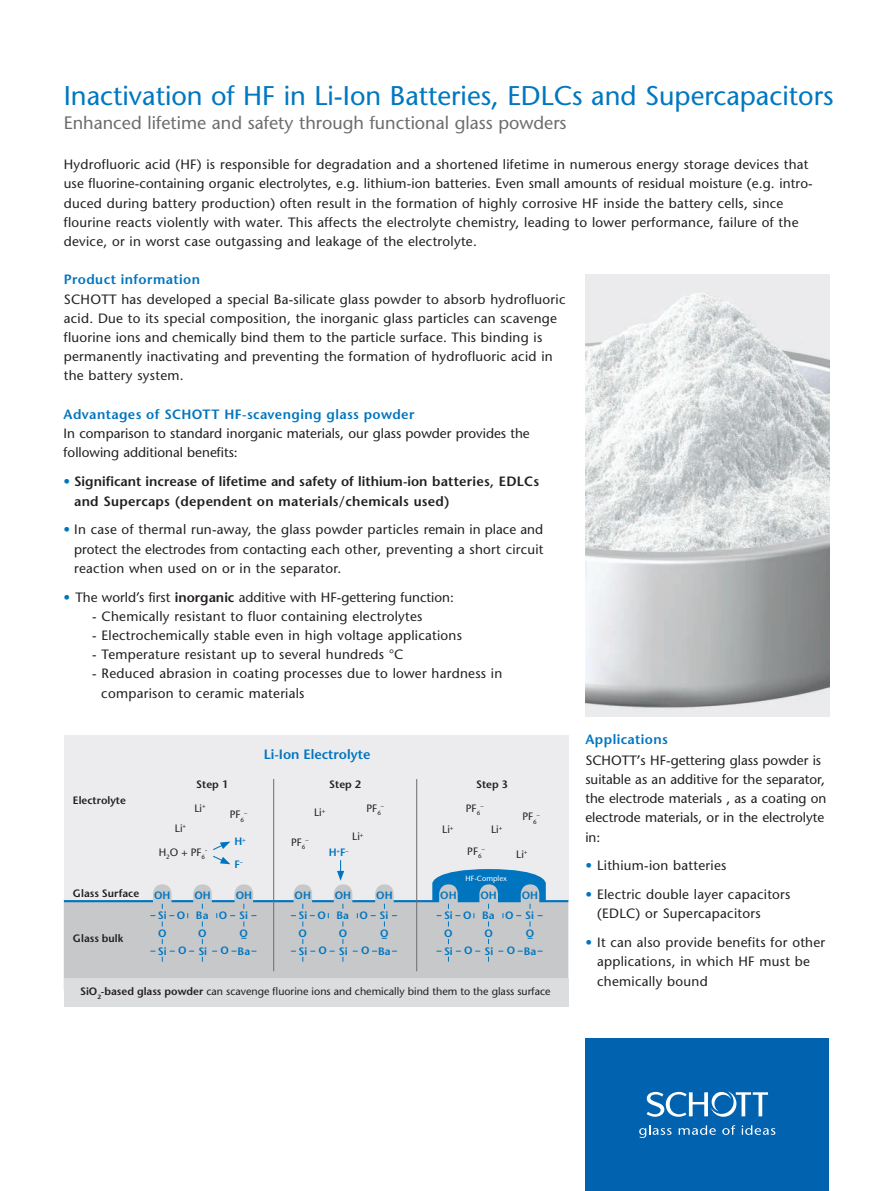
<style>
.page{position:relative;width:893px;height:1191px;background:#fff}
.page>*{position:absolute;margin:0;border:0;box-sizing:border-box;transform-origin:0 0}
.t1{font:500 27px "Stone Sans Std";color:#0077c0}
.t2{font:500 18px "Stone Sans Std";color:#6c6d70}
.t3{font:500 13.5px/19.2px "Stone Sans Std";letter-spacing:.02em;color:#231f20}
.t4{font:500 13.5px/19.2px "Stone Sans Std";color:#231f20}
.t5{font:600 13.5px/19.2px "Stone Sans Std";letter-spacing:.02em;color:#231f20}
.t6{font:600 13.5px "Stone Sans Std";letter-spacing:.03em;color:#0075bf}
.t7{font:600 13.5px "Stone Sans Std";color:#0075bf}
.t8{font:500 10.65px "Stone Sans Std";color:#231f20}
.t9{font:600 10.65px/22.5px "Stone Sans Std";color:#0075bf}
.t10{font:600 10.65px "Stone Sans Std";color:#231f20}
.t11{font:500 7.5px "Stone Sans Std";color:#fff}
.t12{font:500 6.3px "Stone Sans Std";color:#231f20}
.s1{font-weight:500;color:#0075bf}
.s2{color:#0075bf}
.s3{font-weight:600}
</style>
<div class="page">
<div style="left:585px;top:1038px;width:244px;height:153px;background:#0162b0"></div>
<svg style="left:639px;top:1125px;width:33px;height:13px"></svg>
<svg style="left:679px;top:1125px;width:37px;height:9px"></svg>
<svg style="left:722px;top:1125px;width:13px;height:9px"></svg>
<svg style="left:742px;top:1125px;width:33px;height:9px"></svg>
<svg style="left:647px;top:1091px;width:121px;height:25px"></svg>
<img style="left:585px;top:275px;width:244px;height:441px">
<div style="left:64px;top:902px;width:504px;height:76px;background:#c7c8ca"></div>
<div style="left:64px;top:735px;width:504px;height:166px;background:#ececee"></div>
<hr style="left:64px;top:900px;width:504px;height:2px;background:#0075bf">
<div style="left:64px;top:978px;width:504px;height:29px;background:#dcdddf"></div>
<svg style="left:213px;top:841px;width:17px;height:23px"></svg>
<svg style="left:153px;top:884px;width:19px;height:24px"></svg>
<svg style="left:187px;top:884px;width:30px;height:42px"></svg>
<svg style="left:235px;top:884px;width:18px;height:24px"></svg>
<hr style="left:273px;top:779px;width:1px;height:192px;background:#6c6d70">
<hr style="left:416px;top:779px;width:1px;height:192px;background:#6c6d70">
<svg style="left:294px;top:884px;width:18px;height:24px"></svg>
<svg style="left:328px;top:860px;width:30px;height:66px"></svg>
<svg style="left:375px;top:884px;width:19px;height:24px"></svg>
<svg style="left:432px;top:869px;width:114px;height:57px;background:#79a8c7"></svg>
<h1 class="t1" style="left:64px;top:79px;width:771px">Inactivation of HF in Li-Ion Batteries, EDLCs and Supercapacitors</h1>
<h2 class="t2" style="left:64px;top:112px;width:504px">Enhanced lifetime and safety through functional glass powders</h2>
<p class="t3" style="left:64px;top:155px;width:750px">Hydrofluoric acid (HF) is responsible for degradation and a shortened lifetime in numerous energy storage devices that use fluorine-containing organic electrolytes, e.g. lithium-ion batteries. Even small amounts of residual moisture (e.g. intro&shy;duced during battery production) often result in the formation of highly corrosive HF inside the battery cells, since flourine reacts violently with water. This affects the electrolyte chemistry, leading to lower performance, failure of the device, or in worst case outgassing and leakage of the electrolyte.</p>
<p class="t6" style="left:64px;top:271px;width:138px">Product information</p>
<p class="t3" style="left:64px;top:289px;width:503px">SCHOTT has developed a special Ba-silicate glass powder to absorb hydrofluoric acid. Due to its special composition, the inorganic glass particles can scavenge fluorine ions and chemically bind them to the particle surface. This binding is permanently inactivating and preventing the formation of hydrofluoric acid in the battery system.</p>
<p class="t6" style="left:64px;top:406px;width:352px">Advantages of SCHOTT HF-scavenging glass powder</p>
<p class="t4" style="left:64px;top:424px;width:468px">In comparison to standard inorganic materials, our glass powder provides the following additional benefits:</p>
<p class="t5" style="left:74px;top:472px;width:467px;text-indent:-11px"><span class="s1">•</span> Significant increase of lifetime and safety of lithium-ion batteries, EDLCs and Supercaps (dependent on materials/chemicals used)</p>
<p class="t3" style="left:74px;top:520px;width:471px;text-align:justify;text-indent:-11px"><span class="s2">•</span> In case of thermal run-away, the glass powder particles remain in place and protect the electrodes from contacting each other, preventing a short circuit reaction when used on or in the separator.</p>
<p class="t4" style="left:64px;top:587px;width:392px"><span class="s2">•</span> The world’s first <span class="s3">inorganic</span> additive with HF-gettering function:</p>
<p class="t3" style="left:92px;top:606px;width:332px">- Chemically resistant to fluor containing electrolytes</p>
<p class="t3" style="left:92px;top:625px;width:371px">- Electrochemically stable even in high voltage applications</p>
<p class="t3" style="left:92px;top:645px;width:313px">- Temperature resistant up to several hundreds °C</p>
<p class="t3" style="left:101px;top:664px;width:402px;text-indent:-9px">- Reduced abrasion in coating processes due to lower hardness in comparison to ceramic materials</p>
<p class="t7" style="left:264px;top:746px;width:108px">Li-Ion Electrolyte</p>
<p class="t10" style="left:73px;top:794px;width:55px">Electrolyte</p>
<p class="t10" style="left:73px;top:887px;width:68px">Glass Surface</p>
<p class="t10" style="left:73px;top:932px;width:52px">Glass bulk</p>
<p class="t10" style="left:196px;top:778px;width:33px">Step 1</p>
<p class="t10" style="left:329px;top:778px;width:33px">Step 2</p>
<p class="t10" style="left:476px;top:778px;width:33px">Step 3</p>
<p class="t8" style="left:175px;top:821px;width:13px">Li<sup>+</sup></p>
<p class="t8" style="left:194px;top:802px;width:13px">Li<sup>+</sup></p>
<p class="t8" style="left:159px;top:845px;width:48px">H<sub>2</sub>O + PF<sub>6</sub></p>
<p class="t12" style="left:205px;top:846px;width:4px">-</p>
<p class="t8" style="left:230px;top:808px;width:16px">PF<sub>6</sub></p>
<p class="t9" style="left:234px;top:830px;width:13px">H<sup>+<br></sup>F<sup>–</sup></p>
<p class="t8" style="left:314px;top:806px;width:13px">Li<sup>+</sup></p>
<p class="t8" style="left:366px;top:802px;width:16px">PF<sub>6</sub></p>
<p class="t12" style="left:381px;top:802px;width:5px">–</p>
<p class="t8" style="left:291px;top:835px;width:16px">PF<sub>6</sub></p>
<p class="t12" style="left:306px;top:836px;width:5px">–</p>
<p class="t8" style="left:352px;top:830px;width:13px">Li<sup>+</sup></p>
<p class="t9" style="left:329px;top:841px;width:22px">H<sup>+</sup>F<sup>–</sup></p>
<p class="t8" style="left:442px;top:823px;width:13px">Li<sup>+</sup></p>
<p class="t8" style="left:466px;top:802px;width:16px">PF<sub>6</sub></p>
<p class="t12" style="left:480px;top:802px;width:5px">–</p>
<p class="t8" style="left:467px;top:844px;width:16px">PF<sub>6</sub></p>
<p class="t12" style="left:482px;top:845px;width:5px">–</p>
<p class="t8" style="left:491px;top:823px;width:13px">Li<sup>+</sup></p>
<p class="t11" style="left:466px;top:873px;width:43px">HF-Complex</p>
<p class="t8" style="left:522px;top:810px;width:16px">PF<sub>6</sub></p>
<p class="t12" style="left:537px;top:810px;width:5px">–</p>
<p class="t8" style="left:516px;top:847px;width:13px">Li<sup>+</sup></p>
<p class="t9" style="left:154px;top:883px;width:18px">OH</p>
<p class="t9" style="left:194px;top:883px;width:18px">OH</p>
<p class="t9" style="left:236px;top:883px;width:18px">OH</p>
<p class="t9" style="left:158px;top:904px;width:10px">Si</p>
<p class="t9" style="left:239px;top:904px;width:10px">Si</p>
<p class="t9" style="left:158px;top:939px;width:10px">Si</p>
<p class="t9" style="left:198px;top:939px;width:10px">Si</p>
<p class="t9" style="left:238px;top:939px;width:14px">Ba</p>
<p class="t9" style="left:177px;top:904px;width:10px">O</p>
<p class="t9" style="left:178px;top:939px;width:10px">O</p>
<p class="t9" style="left:220px;top:939px;width:10px">O</p>
<p class="t9" style="left:196px;top:904px;width:33px">Ba O</p>
<p class="t9" style="left:158px;top:921px;width:10px">O</p>
<p class="t9" style="left:198px;top:921px;width:10px">O</p>
<p class="t9" style="left:240px;top:921px;width:10px">O</p>
<p class="t9" style="left:295px;top:883px;width:18px">OH</p>
<p class="t9" style="left:335px;top:883px;width:18px">OH</p>
<p class="t9" style="left:376px;top:883px;width:18px">OH</p>
<p class="t9" style="left:298px;top:904px;width:10px">Si</p>
<p class="t9" style="left:380px;top:904px;width:10px">Si</p>
<p class="t9" style="left:298px;top:939px;width:10px">Si</p>
<p class="t9" style="left:339px;top:939px;width:10px">Si</p>
<p class="t9" style="left:378px;top:939px;width:14px">Ba</p>
<p class="t9" style="left:318px;top:904px;width:10px">O</p>
<p class="t9" style="left:319px;top:939px;width:10px">O</p>
<p class="t9" style="left:361px;top:939px;width:10px">O</p>
<p class="t9" style="left:337px;top:904px;width:33px">Ba O</p>
<p class="t9" style="left:299px;top:921px;width:10px">O</p>
<p class="t9" style="left:339px;top:921px;width:10px">O</p>
<p class="t9" style="left:380px;top:921px;width:10px">O</p>
<p class="t9" style="left:440px;top:883px;width:18px">OH</p>
<p class="t9" style="left:480px;top:883px;width:18px">OH</p>
<p class="t9" style="left:522px;top:883px;width:18px">OH</p>
<p class="t9" style="left:444px;top:904px;width:10px">Si</p>
<p class="t9" style="left:525px;top:904px;width:10px">Si</p>
<p class="t9" style="left:444px;top:939px;width:10px">Si</p>
<p class="t9" style="left:484px;top:939px;width:10px">Si</p>
<p class="t9" style="left:524px;top:939px;width:14px">Ba</p>
<p class="t9" style="left:463px;top:904px;width:10px">O</p>
<p class="t9" style="left:464px;top:939px;width:10px">O</p>
<p class="t9" style="left:507px;top:939px;width:10px">O</p>
<p class="t9" style="left:482px;top:904px;width:33px">Ba O</p>
<p class="t9" style="left:444px;top:921px;width:10px">O</p>
<p class="t9" style="left:484px;top:921px;width:10px">O</p>
<p class="t9" style="left:526px;top:921px;width:10px">O</p>
<p class="t8" style="left:80px;top:985px;width:472px"><span class="s3">SiO</span><sub>2</sub><span class="s3">-based glass powder</span> can scavenge fluorine ions and chemically bind them to the glass surface</p>
<p class="t6" style="left:585px;top:730px;width:84px">Applications</p>
<p class="t4" style="left:585px;top:750px;width:243px">SCHOTT<span class="s3">’</span>s HF-gettering glass powder is suitable as an additive for the separator, the electrode materials , as a coating on electrode materials, or in the electrolyte in:</p>
<p class="t3" style="left:585px;top:856px;width:142px"><span class="s2">•</span> Lithium-ion batteries</p>
<p class="t3" style="left:597px;top:885px;width:195px;text-indent:-12px"><span class="s2">•</span> Electric double layer capacitors (EDLC) or Supercapacitors</p>
<p class="t3" style="left:597px;top:933px;width:230px;text-indent:-12px"><span class="s2">•</span> It can also provide benefits for other applications, in which HF must be chemically bound</p>
</div>
